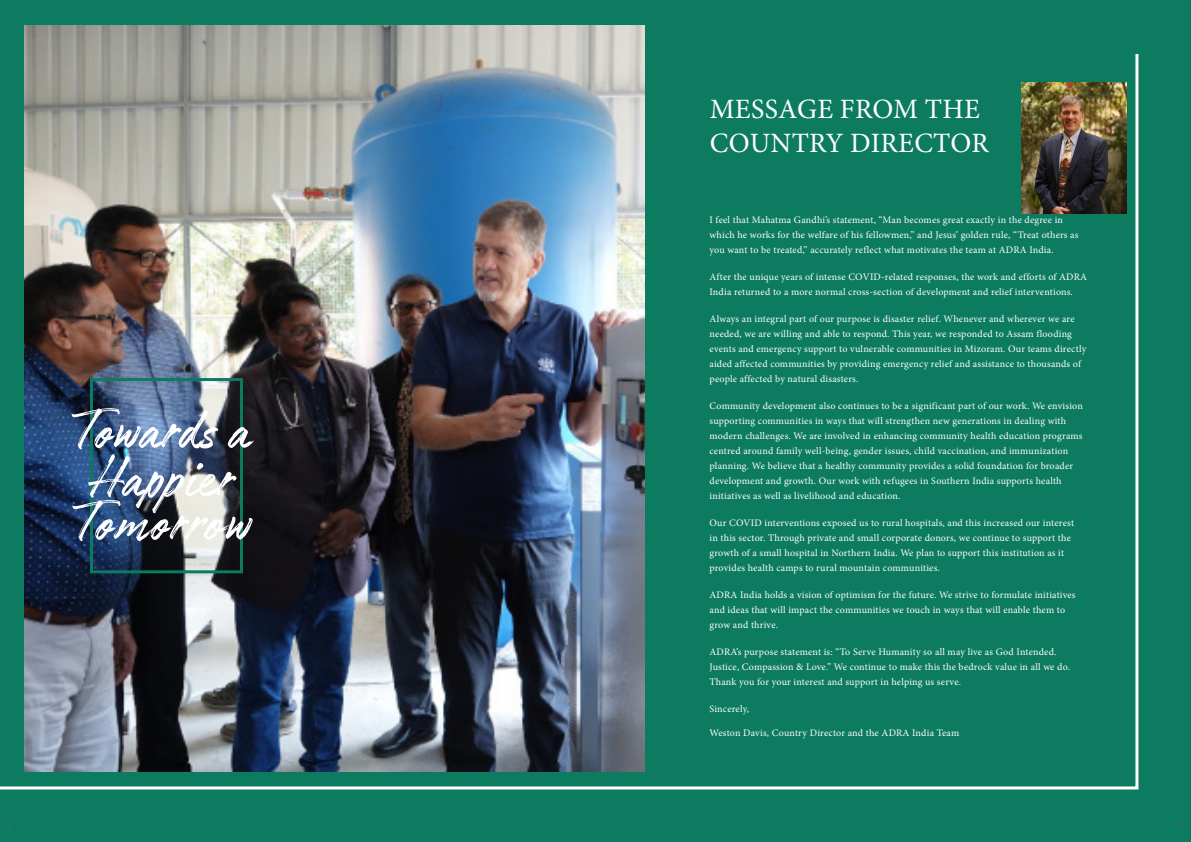
<style>
.page{position:relative;width:1191px;height:842px;background:#0c7b5f}
.page>*{position:absolute;margin:0;border:0;box-sizing:border-box;transform-origin:0 0}
.t1{font:65.2px "Authenia";color:#fff}
.t2{font:28px/34.2px "Minion Pro";letter-spacing:.01em;color:#fff}
.body{font:10px/15px "Minion Pro";letter-spacing:.02em;color:#fff}
.t3{font:9px "Minion Pro";color:#636366}
</style>
<div class="page">
<img style="left:24px;top:26px;width:620px;height:25px">
<img style="left:0;top:51px;width:1139px;height:739px">
<img style="left:1021px;top:82px;width:105px;height:131px">
<p class="t1" style="left:73px;top:396px;width:179px">Towards a</p>
<p class="t1" style="left:91px;top:444px;width:143px">Happier</p>
<p class="t1" style="left:74px;top:488px;width:177px">Tomorrow</p>
<p class="t2" style="left:709px;top:92px;width:281px">MESSAGE FROM THE<br>COUNTRY DIRECTOR</p>
<p class="body" style="left:709px;top:212px;width:370px">I feel that Mahatma Gandhi’s statement, “Man becomes great exactly in the degree in which he works for the welfare of his fellowmen,” and Jesus’ golden rule, “Treat others as you want to be treated,” accurately reflect what motivates the team at ADRA India.</p>
<p class="body" style="left:709px;top:269px;width:379px">After the unique years of intense COVID-related responses, the work and efforts of ADRA<br>India returned to a more normal cross-section of development and relief interventions.</p>
<p class="body" style="left:709px;top:311px;width:378px">Always an integral part of our purpose is disaster relief. Whenever and wherever we are needed, we are willing and able to respond. This year, we responded to Assam flooding events and emergency support to vulnerable communities in Mizoram. Our teams directly aided affected communities by providing emergency relief and assistance to thousands of people affected by natural disasters.</p>
<p class="body" style="left:709px;top:398px;width:375px">Community development also continues to be a significant part of our work. We envision supporting communities in ways that will strengthen new generations in dealing with modern challenges. We are involved in enhancing community health education programs centred around family well-being, gender issues, child vaccination, and immunization planning. We believe that a healthy community provides a solid foundation for broader development and growth. Our work with refugees in Southern India supports health initiatives as well as livelihood and education.</p>
<p class="body" style="left:709px;top:515px;width:366px">Our COVID interventions exposed us to rural hospitals, and this increased our interest in this sector. Through private and small corporate donors, we continue to support the growth of a small hospital in Northern India. We plan to support this institution as it provides health camps to rural mountain communities.</p>
<p class="body" style="left:709px;top:587px;width:367px">ADRA India holds a vision of optimism for the future. We strive to formulate initiatives and ideas that will impact the communities we touch in ways that will enable them to grow and thrive.</p>
<p class="body" style="left:709px;top:644px;width:362px">ADRA’s purpose statement is: “To Serve Humanity so all may live as God Intended.<br>Justice, Compassion &amp; Love.” We continue to make this the bedrock value in all we do.<br>Thank you for your interest and support in helping us serve.</p>
<p class="body" style="left:709px;top:701px;width:41px">Sincerely,</p>
<p class="body" style="left:709px;top:725px;width:251px">Weston Davis, Country Director and the ADRA India Team</p>
<p class="t3" style="left:8px;top:820px;width:6px">4</p>
<p class="t3" style="left:1176px;top:819px;width:6px">5</p>
</div>
